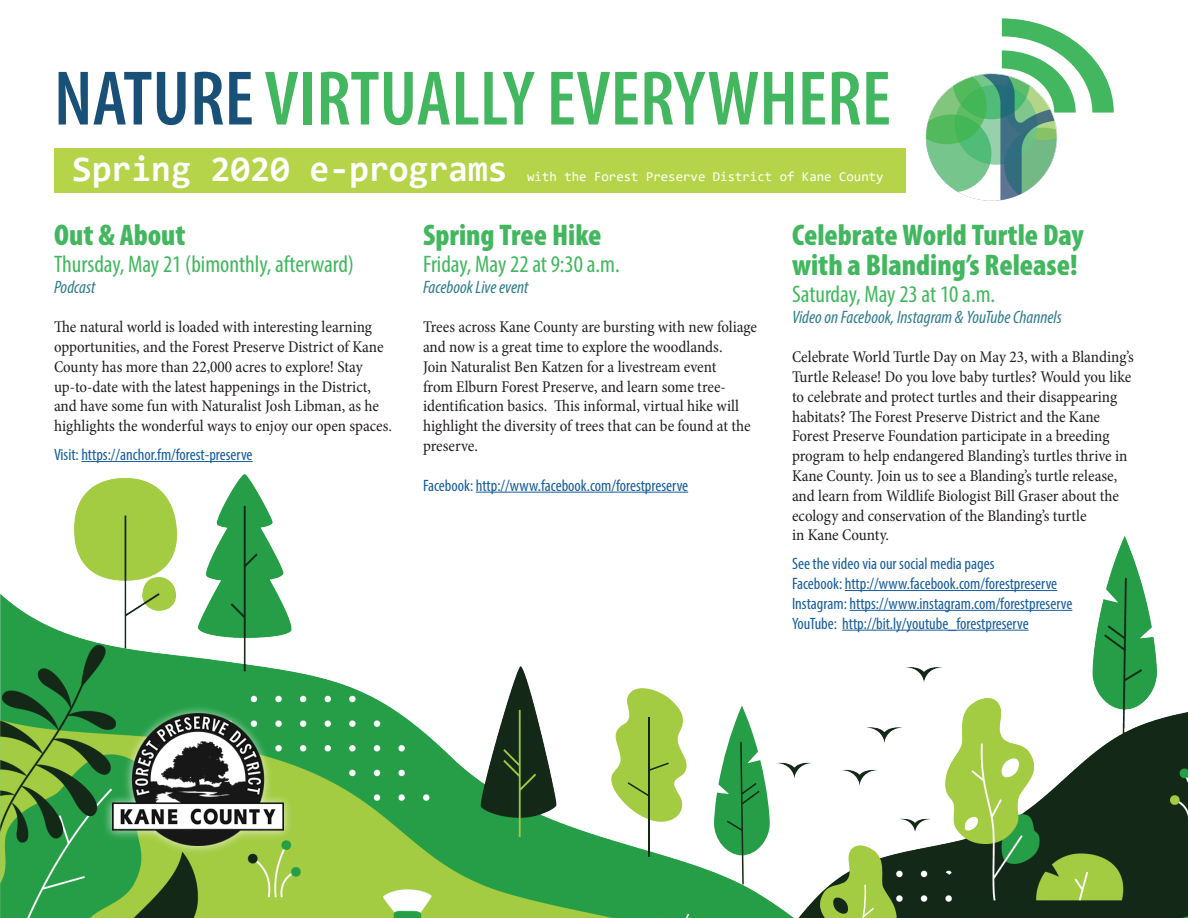
<style>
.page{position:relative;width:1188px;height:918px;background:#fff}
.page>*{position:absolute;margin:0;border:0;box-sizing:border-box;transform-origin:0 0}
.t1{font:78px "Myriad Variable Concept";letter-spacing:.045em;color:#42b75f}
.t2{font:700 36px "Consolas";color:#fff}
.Program_Title{font:900 condensed 30px/30px "Myriad Pro";color:#42b75f}
.Program_Day__Date{font:condensed 24px "Myriad Pro";color:#42b75f}
.Program_Format{font:italic condensed 18px "Myriad Pro";color:#307c8a}
.Body_Copy{font:condensed 16.5px/19.8px "Minion Pro";color:#231f20}
.Program_Format-2{font:condensed 16.5px/19.8px "Minion Pro";letter-spacing:-.005em;color:#231f20}
.Hyperlink{font:condensed 16.5px/19.8px "Myriad Pro";color:#175d9e}
.t3{font:13.5px "Consolas";color:#fff}
.s1{color:#185077}
</style>
<div class="page">
<div style="left:54px;top:148px;width:851px;height:45px;background:#b6d44a"></div>
<img style="left:0;top:474px;width:1188px;height:444px">
<div style="left:103px;top:705px;width:190px;height:150px;background:#fff;opacity:.75"></div>
<img style="left:112px;top:714px;width:172px;height:132px">
<hr style="left:845px;top:590px;width:212px;height:1px;background:#175d9e">
<hr style="left:850px;top:610px;width:222px;height:1px;background:#175d9e">
<hr style="left:842px;top:630px;width:187px;height:1px;background:#175d9e">
<hr style="left:476px;top:492px;width:212px;height:1px;background:#175d9e">
<hr style="left:81px;top:461px;width:172px;height:1px;background:#175d9e">
<svg style="left:1002px;top:18px;width:112px;height:95px"></svg>
<img style="left:925px;top:57px;width:139px;height:144px">
<svg style="left:714px;top:706px;width:56px;height:178px"></svg>
<hr style="left:648px;top:717px;width:2px;height:140px;background:#122917">
<svg style="left:609px;top:681px;width:84px;height:143px"></svg>
<svg style="left:816px;top:840px;width:82px;height:78px"></svg>
<svg style="left:680px;top:910px;width:11px;height:8px"></svg>
<div style="left:686px;top:906px;width:8px;height:8px;background:#269e47;border-radius:50%"></div>
<svg style="left:933px;top:869px;width:32px;height:16px"></svg>
<svg style="left:899px;top:817px;width:32px;height:16px"></svg>
<svg style="left:955px;top:906px;width:31px;height:12px"></svg>
<svg style="left:1011px;top:900px;width:32px;height:15px"></svg>
<p class="t1" style="left:54px;top:53px;width:835px"><span class="s1">NATURE</span> VIRTUALLY EVERYWHERE</p>
<p class="t2" style="left:72px;top:146px;width:437px">Spring 2020 e-programs</p>
<p class="t3" style="left:527px;top:167px;width:358px">with the Forest Preserve District of Kane County</p>
<p class="Program_Title" style="left:54px;top:219px;width:133px">Out &amp; About</p>
<p class="Program_Day__Date" style="left:54px;top:249px;width:302px">Thursday, May 21 (bimonthly, afterward)</p>
<p class="Program_Format" style="left:54px;top:276px;width:43px">Podcast</p>
<p class="Program_Format-2" style="left:54px;top:317px;width:340px">The natural world is loaded with interesting learning opportunities, and the Forest Preserve District of Kane County has more than 22,000 acres to explore! Stay up-to-date with the latest happenings in the District, and have some fun with Naturalist Josh Libman, as he highlights the wonderful ways to enjoy our open spaces.</p>
<p class="Hyperlink" style="left:54px;top:444px;width:200px">Visit: https://anchor.fm/forest-preserve</p>
<p class="Program_Title" style="left:423px;top:219px;width:180px">Spring Tree Hike</p>
<p class="Program_Day__Date" style="left:423px;top:249px;width:198px">Friday, May 22 at 9:30 a.m.</p>
<p class="Program_Format" style="left:423px;top:276px;width:107px">Facebook Live event</p>
<p class="Body_Copy" style="left:423px;top:317px;width:336px">Trees across Kane County are bursting with new foliage and now is a great time to explore the woodlands.<br>Join Naturalist Ben Katzen for a livestream event<br>from Elburn Forest Preserve, and learn some tree&shy;identification basics. This informal, virtual hike will highlight the diversity of trees that can be found at the preserve.</p>
<p class="Hyperlink" style="left:423px;top:475px;width:267px">Facebook: http://www.facebook.com/forestpreserve</p>
<p class="Program_Title" style="left:792px;top:219px;width:293px">Celebrate World Turtle Day with a Blanding’s Release!</p>
<p class="Program_Day__Date" style="left:792px;top:279px;width:205px">Saturday, May 23 at 10 a.m.</p>
<p class="Program_Format" style="left:792px;top:306px;width:271px">Video on Facebook, Instagram &amp; YouTube Channels</p>
<p class="Body_Copy" style="left:792px;top:347px;width:343px">Celebrate World Turtle Day on May 23, with a Blanding’s Turtle Release! Do you love baby turtles? Would you like to celebrate and protect turtles and their disappearing habitats? The Forest Preserve District and the Kane Forest Preserve Foundation participate in a breeding program to help endangered Blanding’s turtles thrive in Kane County. Join us to see a Blanding’s turtle release, and learn from Wildlife Biologist Bill Graser about the ecology and conservation of the Blanding’s turtle<br>in Kane County.</p>
<p class="Hyperlink" style="left:792px;top:554px;width:267px">See the video via our social media pages<br>Facebook: http://www.facebook.com/forestpreserve</p>
<p class="Hyperlink" style="left:792px;top:593px;width:282px">Instagram: https://www.instagram.com/forestpreserve<br>YouTube: http://bit.ly/youtube_forestpreserve</p>
</div>
